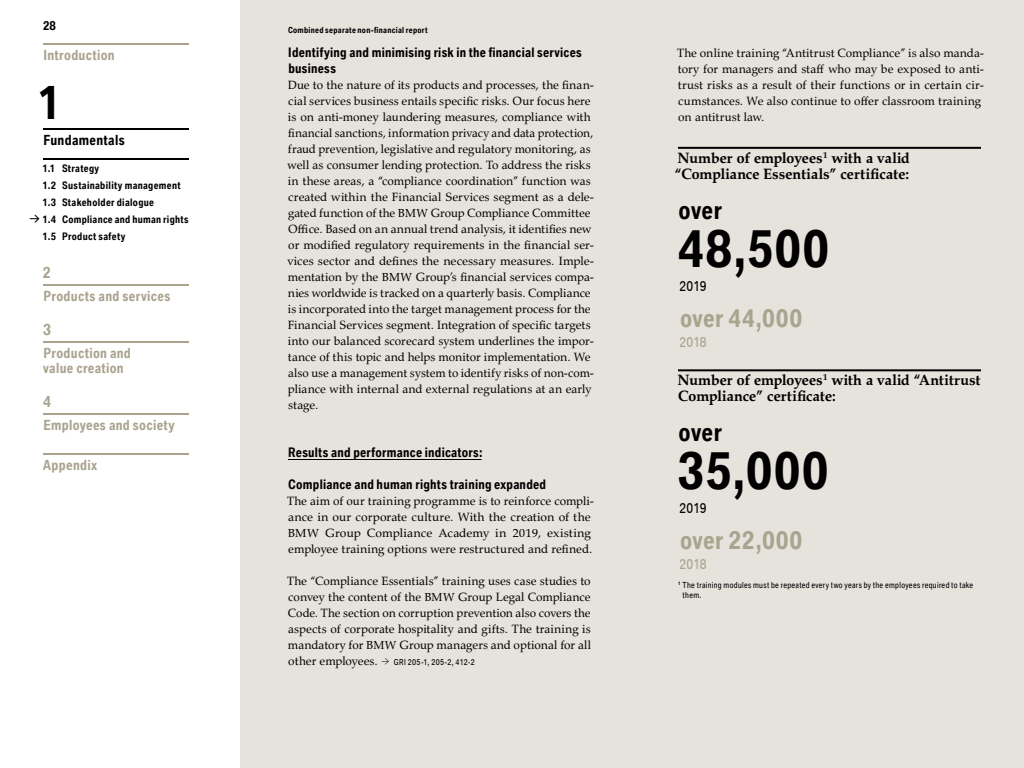
<style>
.page{position:relative;width:1024px;height:768px;background:#fff}
.page>*{position:absolute;margin:0;border:0;box-sizing:border-box;transform-origin:0 0}
.t1{font:700 50px "BMW Group Condensed";letter-spacing:.015em;color:#000}
.t2{font:700 45px "BMW Group Condensed";color:#000}
.t3{font:700 24px "BMW Group Condensed";letter-spacing:.015em;color:#aaa38e}
.t4{font:700 24px "BMW Group Condensed";letter-spacing:.005em;color:#000}
.t5{font:700 15px/16px "BMW Group Serif";letter-spacing:.005em;color:#000}
.t6{font:700 15px "BMW Group Condensed";color:#aaa38e}
.t7{font:700 13.5px/15px "BMW Group Condensed";letter-spacing:.015em;color:#aaa38e}
.t8{font:700 13.5px "BMW Group Condensed";letter-spacing:.015em;color:#000}
.t9{font:13.5px "BMW Group Condensed";color:#000}
.t10{font:13.5px "BMW Group Condensed";color:#aaa38e}
.t11{font:700 13.5px "BMW Group Expert 2016";color:#000}
.t12{font:700 12.7px/16px "BMW Group Condensed";letter-spacing:.015em;color:#000}
.t13{font:12px/16px "BMW Group Serif";color:#000}
.t14{font:700 12px "BMW Group Condensed";color:#000}
.t15{font:700 10px/17px "BMW Group Condensed";letter-spacing:.025em;color:#000}
.t16{font:8.1px/9.5px "BMW Group Condensed";letter-spacing:.035em;color:#000}
.t17{font:700 8.1px "BMW Group Condensed";letter-spacing:.025em;color:#000}
.s1{font-size:11.7px}
.s2{font-family:"BMW Group Expert 2016";font-size:9.5px}
.s3{font-family:"BMW Group Condensed";font-size:7.9px}
.s4{font-family:"BMW Group Condensed";font-size:8.1px}
</style>
<div class="page">
<div style="left:240px;top:0;width:784px;height:768px;background:#e6e3dd"></div>
<hr style="left:288px;top:459px;width:194px;height:1px;background:#000">
<hr style="left:678px;top:147px;width:303px;height:2px;background:#000">
<hr style="left:678px;top:369px;width:303px;height:2px;background:#000">
<hr style="left:43px;top:43px;width:146px;height:2px;background:#aaa38e">
<hr style="left:43px;top:128px;width:146px;height:2px;background:#000">
<hr style="left:43px;top:158px;width:146px;height:2px;background:#000">
<hr style="left:43px;top:284px;width:146px;height:2px;background:#aaa38e">
<hr style="left:43px;top:341px;width:146px;height:2px;background:#aaa38e">
<hr style="left:43px;top:413px;width:146px;height:2px;background:#aaa38e">
<hr style="left:43px;top:453px;width:146px;height:2px;background:#aaa38e">
<p class="t14" style="left:43px;top:18px;width:15px">28</p>
<p class="t7" style="left:43px;top:47px;width:73px">Introduction</p>
<h2 class="t2" style="left:37px;top:73px;width:26px">1</h2>
<p class="t8" style="left:43px;top:131px;width:83px">Fundamentals</p>
<p class="t15" style="left:43px;top:159px;width:148px">1.1 Strategy<br>1.2 Sustainability management<br>1.3 Stakeholder dialogue<br>1.4 Compliance and human rights<br>1.5 Product safety</p>
<p class="t6" style="left:43px;top:263px;width:10px">2</p>
<p class="t7" style="left:43px;top:288px;width:129px">Products and services</p>
<p class="t6" style="left:43px;top:320px;width:10px">3</p>
<p class="t7" style="left:43px;top:345px;width:89px">Production and value creation</p>
<p class="t6" style="left:43px;top:392px;width:10px">4</p>
<p class="t7" style="left:43px;top:417px;width:133px">Employees and society</p>
<p class="t7" style="left:43px;top:457px;width:56px">Appendix</p>
<p class="t11" style="left:29px;top:214px;width:13px">·</p>
<p class="t17" style="left:288px;top:25px;width:141px">Combined separate non-financial report</p>
<p class="t12" style="left:288px;top:44px;width:295px">Identifying and minimising risk in the financial services business</p>
<p class="t13" style="left:287px;top:76px;width:308px">Due to the nature of its products and processes, the finan&shy;cial services business entails specific risks. Our focus here is on anti-money laundering measures, compliance with financial sanctions, information privacy and data -protection, fraud prevention, legislative and regulatory monitoring, as well as consumer lending protection. To address the risks in these areas, a “compliance coordination” function was created within the Financial Services segment as a dele&shy;gated function of the <span class="s1">BMW</span> Group Compliance Committee Office. Based on an annual trend analysis, it identifies new or modified regulatory requirements in the financial ser&shy;vices sector and defines the necessary measures. Imple&shy;mentation by the <span class="s1">BMW</span> Group’s financial services compa&shy;nies worldwide is tracked on a quarterly basis. Compliance is incorporated into the target management process for the Financial Services segment. Integration of specific targets into our balanced scorecard system underlines the impor&shy;tance of this topic and helps monitor implementation. We also use a management system to identify risks of non-com&shy;pliance with internal and external regulations at an early stage.</p>
<p class="t12" style="left:288px;top:444px;width:196px">Results and performance indicators:</p>
<p class="t12" style="left:288px;top:476px;width:260px">Compliance and human rights training expanded</p>
<p class="t13" style="left:287px;top:492px;width:308px">The aim of our training programme is to reinforce compli&shy;ance in our corporate culture. With the creation of the <span class="s1">BMW</span> Group Compliance Academy in <span class="s1">2019</span>, existing employee training options were restructured and refined.</p>
<p class="t13" style="left:287px;top:572px;width:305px;text-align:justify">The “Compliance Essentials” training uses case studies to convey the content of the <span class="s1">BMW</span> Group Legal Compliance Code. The section on corruption prevention also covers the aspects of corporate hospitality and gifts. The training is mandatory for <span class="s1">BMW</span> Group managers and optional for all other employees. <span class="s2">•</span> <span class="s3">GRI 205</span><span class="s4">-</span><span class="s3">1</span><span class="s4">,</span> <span class="s3">205</span><span class="s4">-</span><span class="s3">2</span><span class="s4">,</span> <span class="s3">412</span><span class="s4">-</span><span class="s3">2</span></p>
<p class="t13" style="left:677px;top:44px;width:308px">The online training “Antitrust Compliance” is also manda&shy;tory for managers and staff who may be exposed to anti&shy;trust risks as a result of their functions or in certain cir&shy;cumstances. We also continue to offer classroom training on antitrust law.</p>
<p class="t5" style="left:675px;top:149px;width:236px">Number of employees<sup>1</sup> with a valid “Compliance Essentials” certificate:</p>
<h3 class="t4" style="left:679px;top:194px;width:45px">over</h3>
<h1 class="t1" style="left:678px;top:215px;width:153px">48,500</h1>
<p class="t9" style="left:680px;top:277px;width:29px">2019</p>
<h3 class="t3" style="left:680px;top:302px;width:124px">over 44,000</h3>
<p class="t10" style="left:680px;top:333px;width:29px">2018</p>
<p class="t5" style="left:678px;top:371px;width:304px">Number of employees<sup>1</sup> with a valid “Antitrust<br>Compliance” certificate:</p>
<h3 class="t4" style="left:679px;top:417px;width:45px">over</h3>
<h1 class="t1" style="left:678px;top:438px;width:153px">35,000</h1>
<p class="t9" style="left:680px;top:500px;width:29px">2019</p>
<h3 class="t3" style="left:680px;top:525px;width:124px">over 22,000</h3>
<p class="t10" style="left:680px;top:556px;width:29px">2018</p>
<p class="t16" style="left:683px;top:580px;width:292px;text-indent:-5px"><sup>1</sup> The training modules must be repeated every two years by the employees required to take them.</p>
</div>
